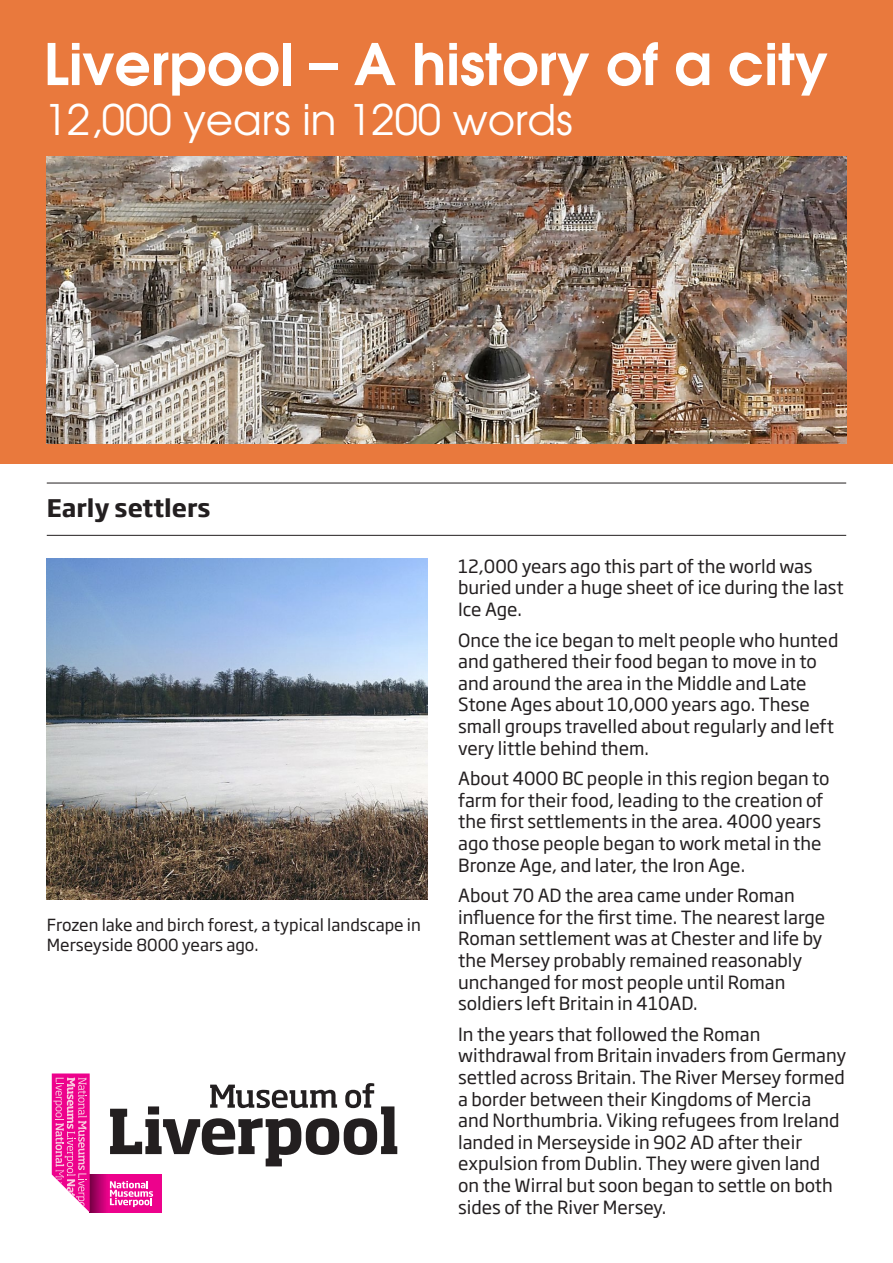
<style>
.page{position:relative;width:893px;height:1263px;background:#fff}
.page>*{position:absolute;margin:0;border:0;box-sizing:border-box;transform-origin:0 0}
.t1{font:600 57px "Avant Garde";color:#fff}
.t2{font:42px "Avant Garde";color:#fff}
.t3{font:800 35.55px "Soho Gothic Std";letter-spacing:-.005em;color:#231f20}
.t4{font:27.6px "Soho Gothic Std";letter-spacing:-.01em;color:#231f20}
.t5{font:700 24px "Soho Gothic Std";color:#231f20}
.t6{font:18px/21.6px "Soho Gothic Std";color:#231f20}
.t7{font:16.5px/19.8px "Soho Gothic Std";color:#231f20}
</style>
<div class="page">
<div style="left:0;top:0;width:893px;height:463px;background:#e9793d"></div>
<img style="left:47px;top:156px;width:799px;height:288px">
<svg style="left:90px;top:1174px;width:71px;height:38px;background:#d3017d"></svg>
<svg style="left:110px;top:1181px;width:43px;height:26px"></svg>
<svg style="left:52px;top:1073px;width:38px;height:139px;background:#f14eac"></svg>
<svg style="left:110px;top:1083px;width:287px;height:83px"></svg>
<img style="left:47px;top:559px;width:380px;height:340px">
<hr style="left:47px;top:483px;width:799px;height:1px;background:#231f20">
<hr style="left:47px;top:535px;width:799px;height:1px;background:#231f20">
<h1 class="t1" style="left:44px;top:27px;width:786px">Liverpool – A history of a city</h1>
<h2 class="t2" style="left:44px;top:94px;width:530px">12,000 years in 1200 words</h2>
<h3 class="t5" style="left:47px;top:493px;width:165px">Early settlers</h3>
<p class="t7" style="left:47px;top:915px;width:376px">Frozen lake and birch forest, a typical landscape in<br>Merseyside 8000 years ago.</p>
<p class="t6" style="left:458px;top:556px;width:387px">12,000 years ago this part of the world was buried under a huge sheet of ice during the last<br>Ice Age.</p>
<p class="t6" style="left:458px;top:629px;width:382px">Once the ice began to melt people who hunted and gathered their food began to move in to and around the area in the Middle and Late Stone Ages about 10,000 years ago. These small groups travelled about regularly and left very little behind them.</p>
<p class="t6" style="left:458px;top:768px;width:373px">About 4000 BC people in this region began to farm for their food, leading to the creation of the first settlements in the area. 4000 years ago those people began to work metal in the Bronze Age, and later, the Iron Age.</p>
<p class="t6" style="left:458px;top:885px;width:369px">About 70 AD the area came under Roman influence for the first time. The nearest large Roman settlement was at Chester and life by the Mersey probably remained reasonably unchanged for most people until Roman soldiers left Britain in 410AD.</p>
<p class="t6" style="left:458px;top:1024px;width:389px">In the years that followed the Roman withdrawal from Britain invaders from Germany settled across Britain. The River Mersey formed a border between their Kingdoms of Mercia and Northumbria. Viking refugees from Ireland landed in Merseyside in 902 AD after their expulsion from Dublin. They were given land<br>on the Wirral but soon began to settle on both sides of the River Mersey.</p>
<h3 class="t3" style="left:544px;top:1141px;width:233px">FREE ENTRY</h3>
<h3 class="t4" style="left:461px;top:1184px;width:316px">liverpoolmuseums.org.uk</h3>
</div>
